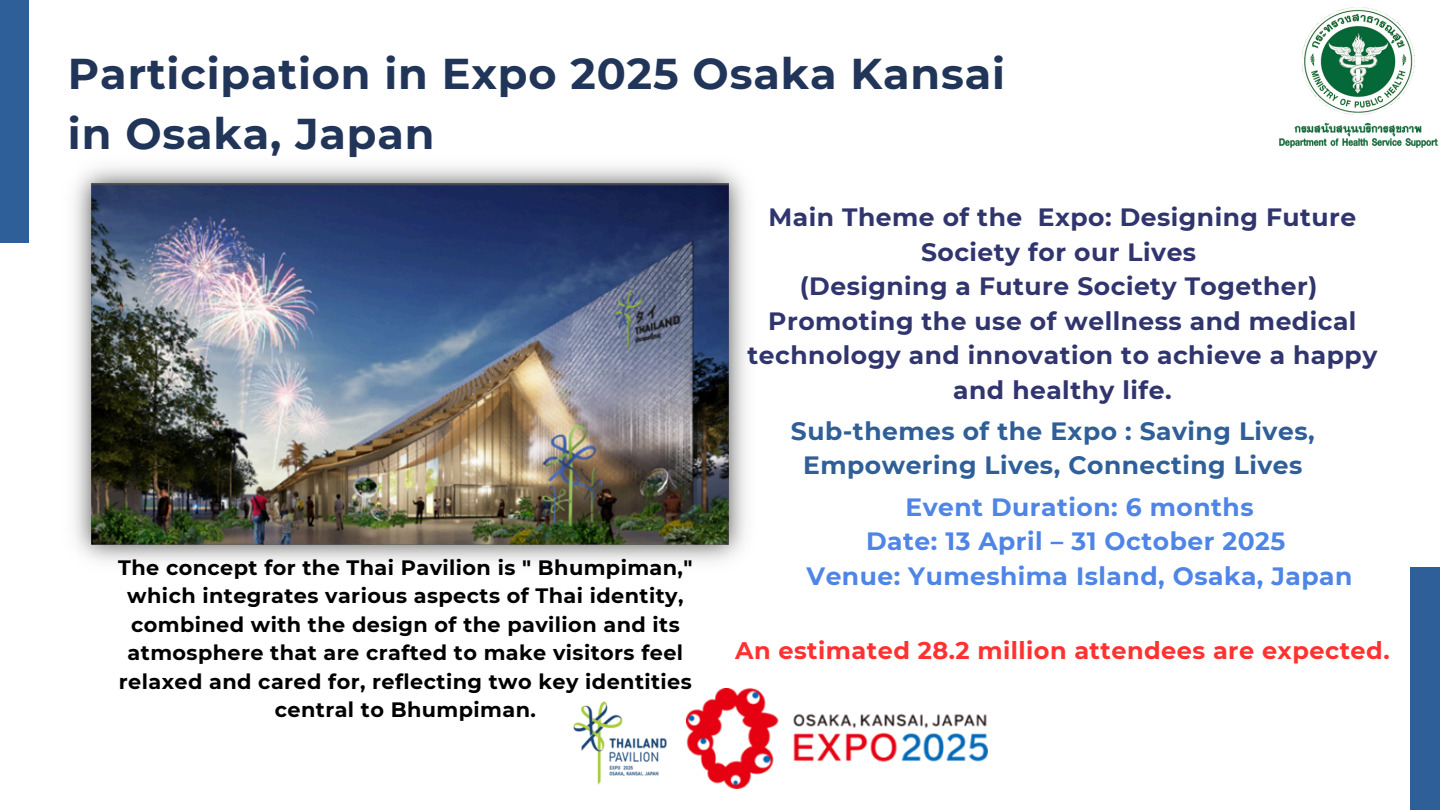
<style>
.page{position:relative;width:1440px;height:810px;background:#fff}
.page>*{position:absolute;margin:0;border:0;box-sizing:border-box;transform-origin:0 0}
.t1{font:700 43px/60px "Montserrat";letter-spacing:.02em;color:#213559}
.t2{font:700 25px/34.5px "Montserrat";letter-spacing:.02em;color:#31356e;text-align:center}
.t3{font:700 25px/34.5px "Montserrat";letter-spacing:.02em;color:#4e85e6;text-align:center}
.t4{font:700 25px/34.5px "Montserrat";letter-spacing:.02em;color:#2f5f98;text-align:center}
.t5{font:700 24px "Montserrat";letter-spacing:.02em;color:#ff3131}
.t6{font:700 20.8px/28.5px "Montserrat";letter-spacing:.02em;color:#000;text-align:center}
</style>
<div class="page">
<img style="left:1279px;top:7px;width:159px;height:141px">
<div style="left:0;top:0;width:29px;height:243px;background:#2f5f98"></div>
<div style="left:1411px;top:567px;width:29px;height:243px;background:#2f5f98"></div>
<img style="left:74px;top:167px;width:672px;height:395px">
<img style="left:573px;top:701px;width:114px;height:84px">
<img style="left:687px;top:688px;width:300px;height:100px">
<p class="t1" style="left:68px;top:43px;width:939px">Participation in Expo 2025 Osaka Kansai in Osaka, Japan</p>
<h2 class="t6" style="left:118px;top:553px;width:576px">The concept for the Thai Pavilion is " Bhumpiman," which integrates various aspects of Thai identity, combined with the design of the pavilion and its atmosphere that are crafted to make visitors feel relaxed and cared for, reflecting two key identities central to Bhumpiman.</h2>
<h2 class="t2" style="left:748px;top:200px;width:631px">Main Theme of the Expo: Designing Future Society for our Lives<br>(Designing a Future Society Together)<br>Promoting the use of wellness and medical technology and innovation to achieve a happy and healthy life.</h2>
<h2 class="t4" style="left:791px;top:414px;width:525px">Sub-themes of the Expo : Saving Lives,<br>Empowering Lives, Connecting Lives</h2>
<p class="t3" style="left:807px;top:490px;width:547px">Event Duration: 6 months<br>Date: 13 April – 31 October 2025<br>Venue: Yumeshima Island, Osaka, Japan</p>
<h2 class="t5" style="left:735px;top:636px;width:656px">An estimated 28.2 million attendees are expected.</h2>
</div>
